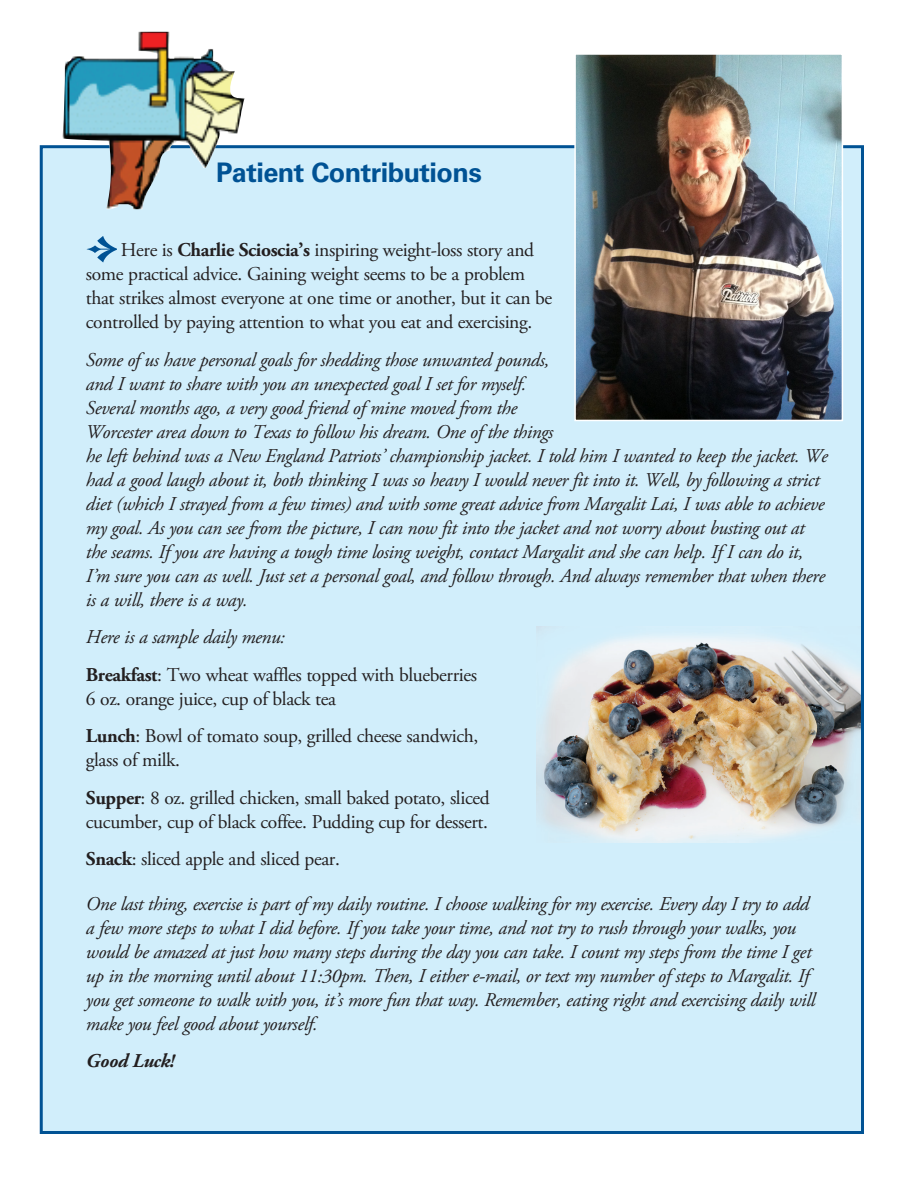
<style>
.page{position:relative;width:918px;height:1188px;background:#fff}
.page>*{position:absolute;margin:0;border:0;box-sizing:border-box;transform-origin:0 0}
.t1{font:58.5px "WW Designs";color:#005294}
.t2{font:700 27px "Univers LT Std";letter-spacing:-.02em;color:#005294}
.t3{font:italic 19.5px/24px "Adobe Garamond Pro";letter-spacing:-.02em;color:#231f20}
.t4{font:19.5px/24px "Adobe Garamond Pro";letter-spacing:-.02em;color:#231f20}
.t5{font:italic 700 19.5px "Adobe Garamond Pro";letter-spacing:-.02em;color:#231f20}
.s1{font-weight:700}
</style>
<div class="page">
<div style="left:40px;top:145px;width:824px;height:989px;background:#d1eefb;border:3px solid #005294"></div>
<img style="left:62px;top:32px;width:183px;height:177px">
<img style="left:577px;top:56px;width:263px;height:362px">
<div style="left:574px;top:53px;width:269px;height:368px;border:2px solid #fff"></div>
<img style="left:536px;top:626px;width:324px;height:216px">
<p class="t2" style="left:216px;top:156px;width:268px">Patient Contributions</p>
<p class="t1" style="left:86px;top:208px;width:33px">A</p>
<p class="t4" style="left:86px;top:239px;width:468px;text-indent:35px">Here is <span class="s1">Charlie Scioscia’s</span> inspiring weight-loss story and some practical advice. Gaining weight seems to be a problem that strikes almost everyone at one time or another, but it can be controlled by paying attention to what you eat and exercising.</p>
<p class="t3" style="left:86px;top:348px;width:744px">Some of us have personal goals for shedding those unwanted pounds,<br>and I want to share with you an unexpected goal I set for myself.<br>Several months ago, a very good friend of mine moved from the<br>Worcester area down to Texas to follow his dream. One of the things<br>he left behind was a New England Patriots’ championship jacket. I told him I wanted to keep the jacket. We had a good laugh about it, both thinking I was so heavy I would never fit into it. Well, by following a strict diet (which I strayed from a few times) and with some great advice from Margalit Lai, I was able to achieve my goal. As you can see from the picture, I can now fit into the jacket and not worry about busting out at the seams. If you are having a tough time losing weight, contact Margalit and she can help. If I can do it, I’m sure you can as well. Just set a personal goal, and follow through. And always remember that when there is a will, there is a way.</p>
<p class="t3" style="left:86px;top:626px;width:201px">Here is a sample daily menu:</p>
<p class="t4" style="left:86px;top:663px;width:393px"><span class="s1">Breakfast</span>: Two wheat waffles topped with blueberries<br>6 oz. orange juice, cup of black tea</p>
<p class="t4" style="left:86px;top:725px;width:394px"><span class="s1">Lunch</span>: Bowl of tomato soup, grilled cheese sandwich, glass of milk.</p>
<p class="t4" style="left:86px;top:786px;width:405px"><span class="s1">Supper</span>: 8 oz. grilled chicken, small baked potato, sliced cucumber, cup of black coffee. Pudding cup for dessert.</p>
<p class="t4" style="left:86px;top:848px;width:255px"><span class="s1">Snack</span>: sliced apple and sliced pear.</p>
<p class="t3" style="left:86px;top:892px;width:731px">One last thing, exercise is part of my daily routine. I choose walking for my exercise. Every day I try to add a few more steps to what I did before. If you take your time, and not try to rush through your walks, you would be amazed at just how many steps during the day you can take. I count my steps from the time I get up in the morning until about 11:30pm. Then, I either e-mail, or text my number of steps to Margalit. If you get someone to walk with you, it’s more fun that way. Remember, eating right and exercising daily will make you feel good about yourself.</p>
<p class="t5" style="left:86px;top:1050px;width:90px">Good Luck!</p>
</div>
